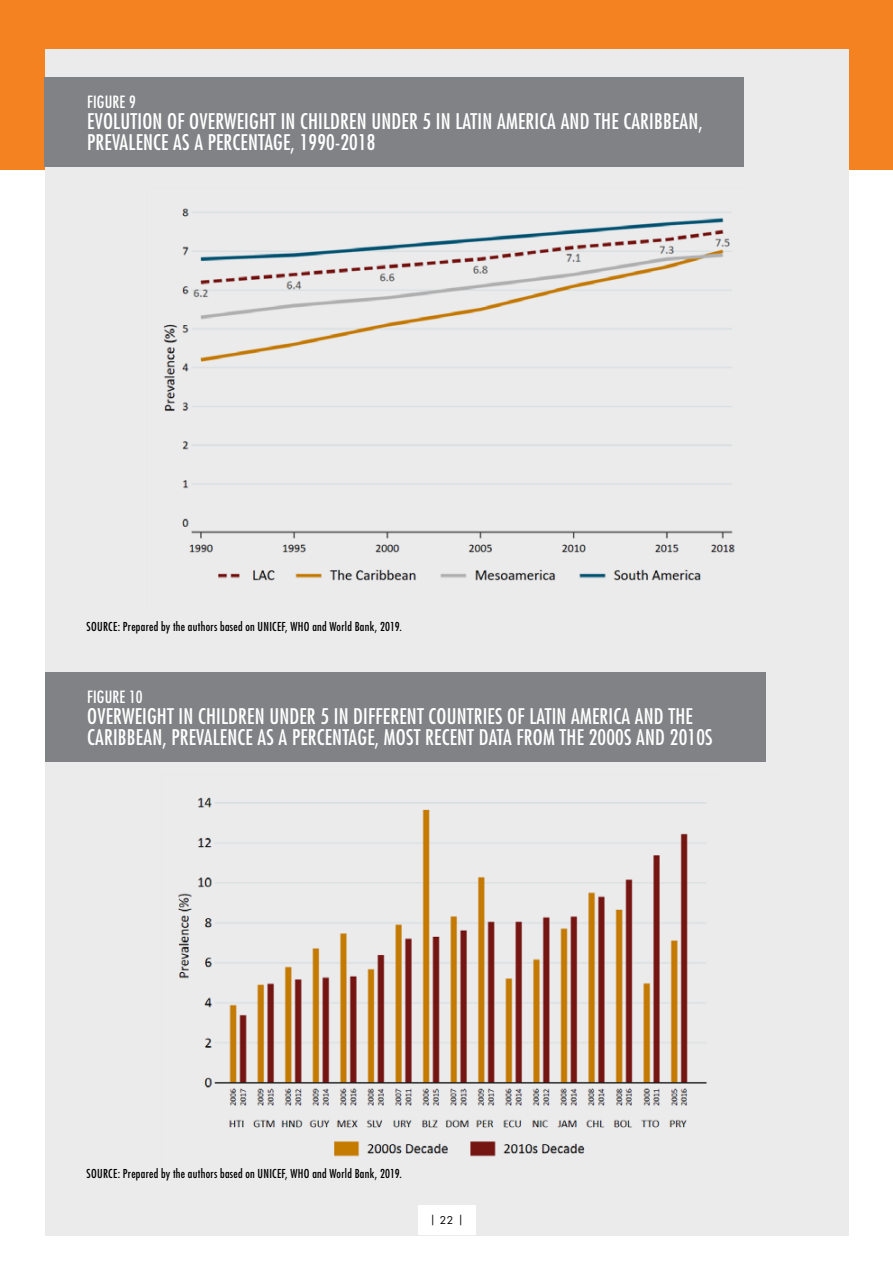
<style>
.page{position:relative;width:893px;height:1263px;background:#fff}
.page>*{position:absolute;margin:0;border:0;box-sizing:border-box;transform-origin:0 0}
.t1{font:condensed 21px/21px "Futura Std";letter-spacing:.01em;color:#fff}
.t2{font:condensed 16.5px "Futura Std";color:#fff}
.t3{font:condensed 12px "Futura Std";letter-spacing:.025em;color:#000}
.t4{font:10.5px "Futura Std";color:#000}
</style>
<div class="page">
<div style="left:0;top:0;width:893px;height:170px;background:#f58220"></div>
<div style="left:45px;top:49px;width:803px;height:602px;background:#ebebec"></div>
<div style="left:45px;top:644px;width:803px;height:591px;background:#ebebec"></div>
<div style="left:45px;top:77px;width:699px;height:90px;background:#808285"></div>
<div style="left:45px;top:673px;width:720px;height:89px;background:#808285"></div>
<img style="left:163px;top:208px;width:572px;height:373px">
<img style="left:178px;top:797px;width:529px;height:360px">
<div style="left:418px;top:1205px;width:57px;height:30px;background:#fff"></div>
<p class="t2" style="left:87px;top:92px;width:8px">FIGURE</p>
<p class="t2" style="left:129px;top:92px;width:8px">9</p>
<p class="t1" style="left:87px;top:110px;width:617px">EVOLUTION OF OVERWEIGHT IN CHILDREN UNDER 5 IN LATIN AMERICA AND THE CARIBBEAN,<br>PREVALENCE AS A PERCENTAGE, 1990-2018</p>
<p class="t3" style="left:87px;top:619px;width:7px">SOURCE</p>
<p class="t3" style="left:118px;top:619px;width:146px">: PREPARED BY THE AUTHORS BASED ON UNICEF</p>
<p class="t3" style="left:285px;top:619px;width:13px">, WHO</p>
<p class="t3" style="left:312px;top:619px;width:91px">AND WORLD BANK, 2019.</p>
<p class="t2" style="left:87px;top:687px;width:8px">FIGURE</p>
<p class="t2" style="left:129px;top:687px;width:15px">10</p>
<p class="t1" style="left:87px;top:706px;width:627px">OVERWEIGHT IN CHILDREN UNDER 5 IN DIFFERENT COUNTRIES OF LATIN AMERICA AND THE<br>CARIBBEAN, PREVALENCE AS A PERCENTAGE, MOST RECENT DATA FROM THE 2000S AND 2010S</p>
<p class="t3" style="left:87px;top:1166px;width:7px">SOURCE</p>
<p class="t3" style="left:118px;top:1166px;width:146px">: PREPARED BY THE AUTHORS BASED ON UNICEF</p>
<p class="t3" style="left:285px;top:1166px;width:13px">, WHO</p>
<p class="t3" style="left:312px;top:1166px;width:91px">AND WORLD BANK, 2019.</p>
<p class="t4" style="left:430px;top:1213px;width:35px">| 22 |</p>
</div>
